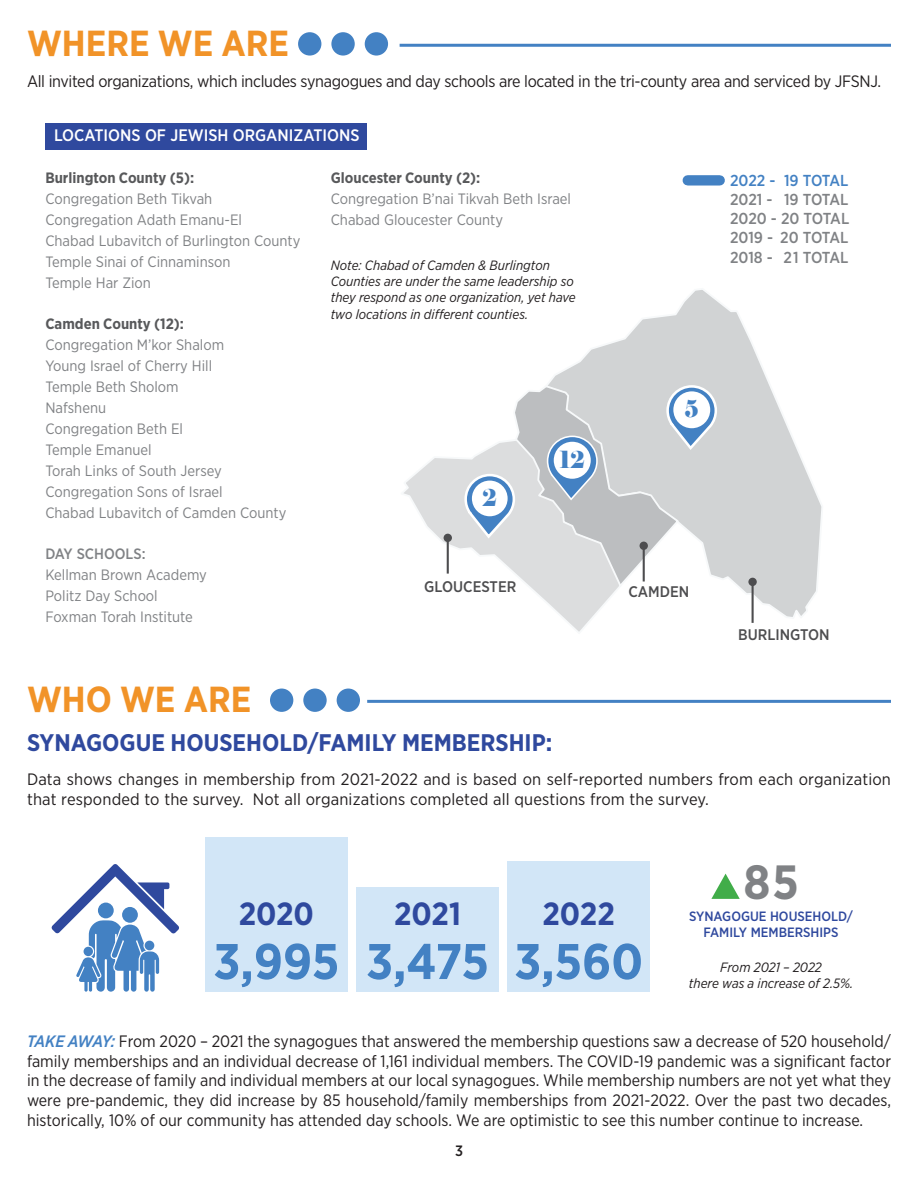
<style>
.page{position:relative;width:918px;height:1188px;background:#fff}
.page>*{position:absolute;margin:0;border:0;box-sizing:border-box;transform-origin:0 0}
.t1{font:700 50.1px "Gotham Narrow";color:#4381c3}
.t2{font:700 48px "Gotham Narrow";color:#808285}
.t3{font:700 36.15px "Gotham Narrow";color:#f19328}
.t4{font:700 32.1px "Gotham Narrow";color:#2f499e}
.t5{font:700 24px "Gotham Narrow";color:#2f499e}
.t6{font:23.55px "Elephant";color:#4381c3;scale:.87 1}
.t7{font:500 16.65px "Gotham Narrow";color:#fff}
.t8{font:16.5px/19.8px "Gotham Narrow";color:#231f20}
.t9{font:16.5px "Gotham Narrow";letter-spacing:-.02em;color:#231f20}
.t10{font:500 15.9px "Gotham Narrow";letter-spacing:-.005em;color:#808285}
.t11{font:500 15.9px "Gotham Narrow";letter-spacing:-.005em;color:#4381c3}
.t12{font:500 15.3px "Gotham Narrow";color:#4d4d4f}
.t13{font:15px/21px "Gotham Narrow";color:#808285}
.t14{font:500 15px "Gotham Narrow";color:#231f20}
.t15{font:italic 13.5px/16.2px "Gotham Narrow";color:#231f20}
.t16{font:500 13.5px/16.2px "Gotham Narrow";color:#2f499e;text-align:center}
.s1{font-weight:700;color:#58595b}
.s2{font-weight:500}
.s3{font-weight:500;font-style:italic;color:#4381c3}
</style>
<div class="page">
<hr style="left:400px;top:44px;width:491px;height:3px;background:#4381c3">
<div style="left:298px;top:32px;width:23px;height:24px;background:#4381c3;border-radius:50%"></div>
<div style="left:331px;top:32px;width:24px;height:24px;background:#4381c3;border-radius:50%"></div>
<div style="left:365px;top:32px;width:23px;height:24px;background:#4381c3;border-radius:50%"></div>
<svg style="left:549px;top:289px;width:273px;height:332px"></svg>
<hr style="left:752px;top:582px;width:2px;height:41px;background:#4d4d4f">
<div style="left:748px;top:578px;width:9px;height:8px;background:#4d4d4f;border-radius:50%"></div>
<svg style="left:403px;top:384px;width:315px;height:248px"></svg>
<div style="left:472px;top:481px;width:36px;height:35px;background:#fff;border-radius:50%"></div>
<div style="left:45px;top:123px;width:322px;height:27px;background:#2f499e"></div>
<div style="left:507px;top:861px;width:143px;height:131px;background:#d2e6f7"></div>
<div style="left:205px;top:837px;width:143px;height:155px;background:#d2e6f7"></div>
<div style="left:270px;top:689px;width:23px;height:23px;background:#4381c3;border-radius:50%"></div>
<div style="left:303px;top:689px;width:24px;height:23px;background:#4381c3;border-radius:50%"></div>
<div style="left:337px;top:689px;width:23px;height:23px;background:#4381c3;border-radius:50%"></div>
<hr style="left:367px;top:700px;width:524px;height:3px;background:#4381c3">
<svg style="left:52px;top:864px;width:127px;height:128px"></svg>
<svg style="left:711px;top:874px;width:29px;height:25px"></svg>
<div style="left:356px;top:887px;width:143px;height:105px;background:#d2e6f7"></div>
<div style="left:688px;top:175px;width:32px;height:11px;background:#4381c3"></div>
<p class="t3" style="left:27px;top:20px;width:264px">WHERE WE ARE</p>
<p class="t9" style="left:27px;top:71px;width:856px">All invited organizations, which includes synagogues and day schools are located in the tri-county area and serviced by JFSNJ.</p>
<p class="t7" style="left:54px;top:125px;width:307px">LOCATIONS OF JEWISH ORGANIZATIONS</p>
<p class="t13" style="left:45px;top:167px;width:257px"><span class="s1">Burlington County (5):<br></span>Congregation Beth Tikvah<br>Congregation Adath Emanu-El<br>Chabad Lubavitch of Burlington County<br>Temple Sinai of Cinnaminson<br>Temple Har Zion</p>
<p class="t13" style="left:45px;top:313px;width:243px"><span class="s1">Camden County (12):<br></span>Congregation M’kor Shalom<br>Young Israel of Cherry Hill<br>Temple Beth Sholom<br>Nafshenu<br>Congregation Beth El<br>Temple Emanuel<br>Torah Links of South Jersey<br>Congregation Sons of Israel<br>Chabad Lubavitch of Camden County</p>
<p class="t13" style="left:45px;top:543px;width:163px"><span class="s2">DAY SCHOOLS:<br></span>Kellman Brown Academy<br>Politz Day School<br>Foxman Torah Institute</p>
<p class="t13" style="left:331px;top:167px;width:242px"><span class="s1">Gloucester County (2):<br></span>Congregation B’nai Tikvah Beth Israel<br>Chabad Gloucester County</p>
<p class="t15" style="left:331px;top:257px;width:247px">Note: Chabad of Camden &amp; Burlington Counties are under the same leadership so they respond as one organization, yet have two locations in different counties.</p>
<p class="t6" style="left:482px;top:483px;width:19px">2</p>
<p class="t6" style="left:559px;top:445px;width:31px">12</p>
<p class="t6" style="left:685px;top:394px;width:17px">5</p>
<p class="t12" style="left:424px;top:577px;width:94px">GLOUCESTER</p>
<p class="t12" style="left:628px;top:582px;width:62px">CAMDEN</p>
<p class="t11" style="left:730px;top:171px;width:120px">2022 - 19 TOTAL</p>
<p class="t10" style="left:730px;top:190px;width:120px">2021 - 19 TOTAL</p>
<p class="t10" style="left:730px;top:209px;width:121px">2020 - 20 TOTAL</p>
<p class="t10" style="left:730px;top:228px;width:120px">2019 - 20 TOTAL</p>
<p class="t10" style="left:730px;top:247px;width:120px">2018 - 21 TOTAL</p>
<p class="t12" style="left:738px;top:625px;width:93px">BURLINGTON</p>
<p class="t3" style="left:27px;top:676px;width:226px">WHO WE ARE</p>
<p class="t5" style="left:27px;top:728px;width:527px">SYNAGOGUE HOUSEHOLD/FAMILY MEMBERSHIP:</p>
<p class="t8" style="left:27px;top:769px;width:866px">Data shows changes in membership from 2021-2022 and is based on self-reported numbers from each organization that responded to the survey. Not all organizations completed all questions from the survey.</p>
<p class="t4" style="left:239px;top:893px;width:77px">2020</p>
<p class="t1" style="left:213px;top:929px;width:127px">3,995</p>
<p class="t4" style="left:394px;top:893px;width:68px">2021</p>
<p class="t1" style="left:366px;top:929px;width:124px">3,475</p>
<p class="t4" style="left:542px;top:893px;width:74px">2022</p>
<p class="t1" style="left:514px;top:929px;width:130px">3,560</p>
<p class="t2" style="left:743px;top:851px;width:57px">85</p>
<p class="t16" style="left:689px;top:908px;width:165px">SYNAGOGUE HOUSEHOLD/<br>FAMILY MEMBERSHIPS</p>
<p class="t15" style="left:689px;top:959px;width:166px;text-align:center">From 2021 – 2022<br>there was a increase of 2.5%.</p>
<p class="t8" style="left:27px;top:1031px;width:866px;text-align:justify"><span class="s3">TAKE AWAY:</span> From 2020 – 2021 the synagogues that answered the membership questions saw a decrease of 520 household/ family memberships and an individual decrease of 1,161 individual members. The COVID-19 pandemic was a significant factor in the decrease of family and individual members at our local synagogues. While membership numbers are not yet what they were pre-pandemic, they did increase by 85 household/family memberships from 2021-2022. Over the past two decades, historically, 10% of our community has attended day schools. We are optimistic to see this number continue to increase.</p>
<p class="t14" style="left:455px;top:1141px;width:9px">3</p>
</div>
